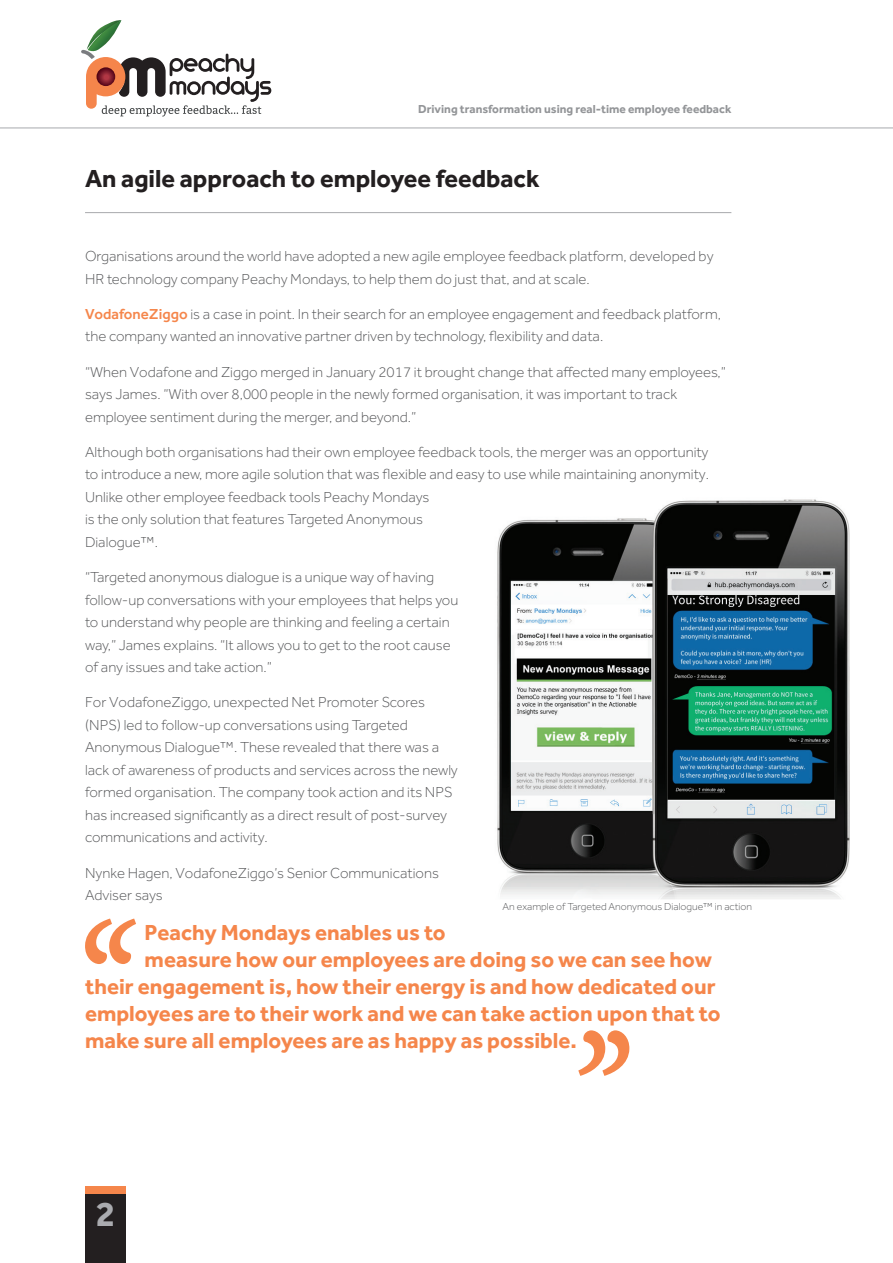
<style>
.page{position:relative;width:893px;height:1263px;background:#fff}
.page>*{position:absolute;margin:0;border:0;box-sizing:border-box;transform-origin:0 0}
.t1{font:700 36px "Effra";color:#aaabaf}
.t2{font:700 25.5px "Effra";color:#231f20}
.t3{font:700 22.5px "Effra";color:#f5864b}
.t4{font:300 15px/22.5px "Effra";color:#57585a}
.t5{font:700 12px "Effra";color:#939598}
.t6{font:300 10.5px "Effra";color:#57585a}
.s1{font-weight:500;color:#f5864b}
</style>
<div class="page">
<svg style="left:85px;top:918px;width:51px;height:46px"></svg>
<svg style="left:578px;top:1030px;width:52px;height:46px"></svg>
<hr style="left:0;top:128px;width:893px;height:1px;background:#a8a9ad">
<hr style="left:85px;top:212px;width:646px;height:1px;background:#a8a9ad">
<div style="left:85px;top:1193px;width:41px;height:70px;background:#231f20"></div>
<img style="left:497px;top:499px;width:353px;height:400px">
<div style="left:85px;top:1186px;width:41px;height:7px;background:#f5864b"></div>
<svg style="left:81px;top:20px;width:190px;height:96px"></svg>
<p class="t5" style="left:418px;top:102px;width:315px">Driving transformation using real-time employee feedback</p>
<h2 class="t2" style="left:85px;top:163px;width:456px">An agile approach to employee feedback</h2>
<p class="t4" style="left:85px;top:245px;width:630px">Organisations around the world have adopted a new agile employee feedback platform, developed by<br>HR technology company Peachy Mondays, to help them do just that, and at scale.</p>
<p class="t4" style="left:85px;top:303px;width:637px"><span class="s1">VodafoneZiggo</span> is a case in point. In their search for an employee engagement and feedback platform, the company wanted an innovative partner driven by technology, flexibility and data.</p>
<p class="t4" style="left:85px;top:360px;width:642px">“When Vodafone and Ziggo merged in January 2017 it brought change that affected many employees,” says James. “With over 8,000 people in the newly formed organisation, it was important to track employee sentiment during the merger, and beyond.”</p>
<p class="t4" style="left:85px;top:441px;width:625px">Although both organisations had their own employee feedback tools, the merger was an opportunity to introduce a new, more agile solution that was flexible and easy to use while maintaining anonymity.<br>Unlike other employee feedback tools Peachy Mondays<br>is the only solution that features Targeted Anonymous<br>Dialogue™.</p>
<p class="t4" style="left:85px;top:566px;width:375px">“Targeted anonymous dialogue is a unique way of having follow-up conversations with your employees that helps you to understand why people are thinking and feeling a certain way,” James explains. “It allows you to get to the root cause of any issues and take action.”</p>
<p class="t4" style="left:85px;top:691px;width:374px">For VodafoneZiggo, unexpected Net Promoter Scores (NPS) led to follow-up conversations using Targeted Anonymous Dialogue™. These revealed that there was a lack of awareness of products and services across the newly formed organisation. The company took action and its NPS has increased significantly as a direct result of post-survey communications and activity.</p>
<p class="t4" style="left:85px;top:861px;width:356px">Nynke Hagen, VodafoneZiggo’s Senior Communications<br>Adviser says</p>
<h3 class="t3" style="left:145px;top:919px;width:303px">Peachy Mondays enables us to</h3>
<h3 class="t3" style="left:145px;top:946px;width:569px">measure how our employees are doing so we can see how</h3>
<h3 class="t3" style="left:85px;top:973px;width:632px">their engagement is, how their energy is and how dedicated our</h3>
<h3 class="t3" style="left:85px;top:1000px;width:637px">employees are to their work and we can take action upon that to</h3>
<h3 class="t3" style="left:85px;top:1027px;width:493px">make sure all employees are as happy as possible.</h3>
<p class="t6" style="left:503px;top:900px;width:251px">An example of Targeted Anonymous Dialogue™ in action</p>
<h1 class="t1" style="left:96px;top:1192px;width:21px">2</h1>
</div>
